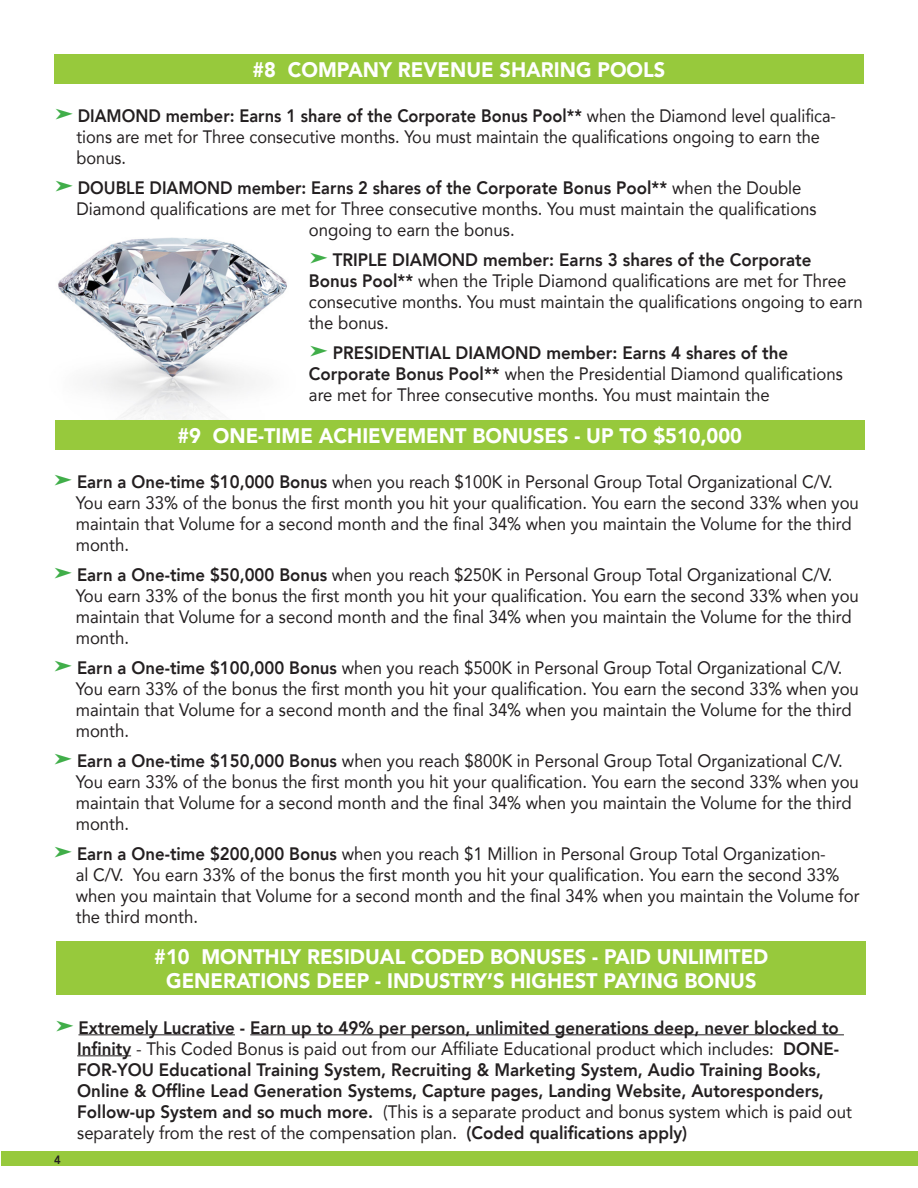
<style>
.page{position:relative;width:918px;height:1188px;background:#fff}
.page>*{position:absolute;margin:0;border:0;box-sizing:border-box;transform-origin:0 0}
.Sub_Title_REVERSE{font:900 21px/24px "Avenir";color:#fff;text-align:center;scale:.95 1}
.Body_TEXT_bullet{font:18px/21px "Avenir";color:#231f20;scale:.93 1}
.Body_TEXT_bullet-2{font:800 18px/21px "Avenir";color:#231f20;scale:.94 1}
.Body_TEXT_bullet-3{font:18px/21px "Avenir";color:#231f20;scale:.91 1}
.Body_TEXT_bullet-4{font:800 18px "Avenir";color:#231f20;scale:.91 1}
.t1{font:800 12px "Avenir LT Std";color:#231f20;scale:.94 1}
.s1{font-family:"Arrows";font-size:29.7px;color:#40ae49}
.s2{font-weight:800}
.s3{font-family:"Arrows";font-weight:400;font-size:29.7px;color:#40ae49}
.s4{font-weight:400}
</style>
<div class="page">
<div style="left:1px;top:1151px;width:917px;height:15px;background:#97c93c"></div>
<img style="left:58px;top:237px;width:229px;height:183px">
<div style="left:54px;top:54px;width:810px;height:30px;background:#97c93c"></div>
<div style="left:55px;top:420px;width:810px;height:30px;background:#97c93c"></div>
<div style="left:56px;top:941px;width:810px;height:54px;background:#97c93c"></div>
<hr style="left:78px;top:1034px;width:157px;height:1px;background:#231f20">
<hr style="left:250px;top:1034px;width:594px;height:1px;background:#231f20">
<hr style="left:77px;top:1055px;width:54px;height:1px;background:#231f20">
<p class="Sub_Title_REVERSE" style="left:252px;top:57px;width:436px">#8 COMPANY REVENUE SHARING POOLS</p>
<p class="Body_TEXT_bullet-3" style="left:76px;top:105px;width:836px;text-indent:-22px"><span class="s1">a</span> <span class="s2">DIAMOND member: Earns 1 share of the Corporate Bonus Pool**</span> when the Diamond level qualifica&shy;tions are met for Three consecutive months. You must maintain the qualifications ongoing to earn the bonus.</p>
<p class="Body_TEXT_bullet-4" style="left:54px;top:174px;width:823px"><span class="s3">a</span> DOUBLE DIAMOND member: Earns 2 shares of the Corporate Bonus Pool** <span class="s4">when the Double</span></p>
<p class="Body_TEXT_bullet" style="left:76px;top:198px;width:797px">Diamond qualifications are met for Three consecutive months. You must maintain the qualifications</p>
<p class="Body_TEXT_bullet" style="left:309px;top:219px;width:223px">ongoing to earn the bonus.</p>
<p class="Body_TEXT_bullet" style="left:309px;top:249px;width:597px"><span class="s1">a</span> <span class="s2">TRIPLE DIAMOND member: Earns 3 shares of the Corporate Bonus Pool**</span> when the Triple Diamond qualifications are met for Three consecutive months. You must maintain the qualifications ongoing to earn the bonus.</p>
<p class="Body_TEXT_bullet" style="left:309px;top:342px;width:576px"><span class="s1">a</span> <span class="s2">PRESIDENTIAL DIAMOND member: Earns 4 shares of the<br>Corporate Bonus Pool**</span> when the Presidential Diamond qualifications are met for Three consecutive months. You must maintain the</p>
<p class="Sub_Title_REVERSE" style="left:177px;top:423px;width:596px">#9 ONE-TIME ACHIEVEMENT BONUSES - UP TO $510,000</p>
<p class="Body_TEXT_bullet" style="left:76px;top:471px;width:844px;text-indent:-22px"><span class="s1">a</span> <span class="s2">Earn a One-time $10,000 Bonus</span> when you reach $100K in Personal Group Total Organizational C/V.<br>You earn 33% of the bonus the first month you hit your qualification. You earn the second 33% when you maintain that Volume for a second month and the final 34% when you maintain the Volume for the third month.</p>
<p class="Body_TEXT_bullet" style="left:76px;top:564px;width:844px;text-indent:-22px"><span class="s1">a</span> <span class="s2">Earn a One-time $50,000 Bonus</span> when you reach $250K in Personal Group Total Organizational C/V.<br>You earn 33% of the bonus the first month you hit your qualification. You earn the second 33% when you maintain that Volume for a second month and the final 34% when you maintain the Volume for the third month.</p>
<p class="Body_TEXT_bullet" style="left:76px;top:657px;width:844px;text-indent:-22px"><span class="s1">a</span> <span class="s2">Earn a One-time $100,000 Bonus</span> when you reach $500K in Personal Group Total Organizational C/V.<br>You earn 33% of the bonus the first month you hit your qualification. You earn the second 33% when you maintain that Volume for a second month and the final 34% when you maintain the Volume for the third month.</p>
<p class="Body_TEXT_bullet" style="left:76px;top:750px;width:844px;text-indent:-22px"><span class="s1">a</span> <span class="s2">Earn a One-time $150,000 Bonus</span> when you reach $800K in Personal Group Total Organizational C/V.<br>You earn 33% of the bonus the first month you hit your qualification. You earn the second 33% when you maintain that Volume for a second month and the final 34% when you maintain the Volume for the third month.</p>
<p class="Body_TEXT_bullet" style="left:76px;top:843px;width:844px;text-indent:-22px"><span class="s1">a</span> <span class="s2">Earn a One-time $200,000 Bonus</span> when you reach $1 Million in Personal Group Total Organization-<br>al C/V. You earn 33% of the bonus the first month you hit your qualification. You earn the second 33% when you maintain that Volume for a second month and the final 34% when you maintain the Volume for the third month.</p>
<p class="Sub_Title_REVERSE" style="left:154px;top:944px;width:648px">#10 MONTHLY RESIDUAL CODED BONUSES - PAID UNLIMITED<br>GENERATIONS DEEP - INDUSTRY’S HIGHEST PAYING BONUS</p>
<p class="Body_TEXT_bullet-2" style="left:77px;top:1017px;width:826px;text-indent:-22px"><span class="s3">a</span> Extremely Lucrative - Earn up to 49% per person, unlimited generations deep, never blocked to Infinity <span class="s4">- This Coded Bonus is paid out from our Affiliate Educational product which includes:</span> DONE-FOR-YOU Educational Training System, Recruiting &amp; Marketing System, Audio Training Books, Online &amp; Offline Lead Generation Systems, Capture pages, Landing Website, Autoresponders, Follow-up System and so much more. <span class="s4">(This is a separate product and bonus system which is paid out separately from the rest of the compensation plan.</span> (Coded qualifications apply)</p>
<p class="t1" style="left:54px;top:1153px;width:9px">4</p>
</div>
